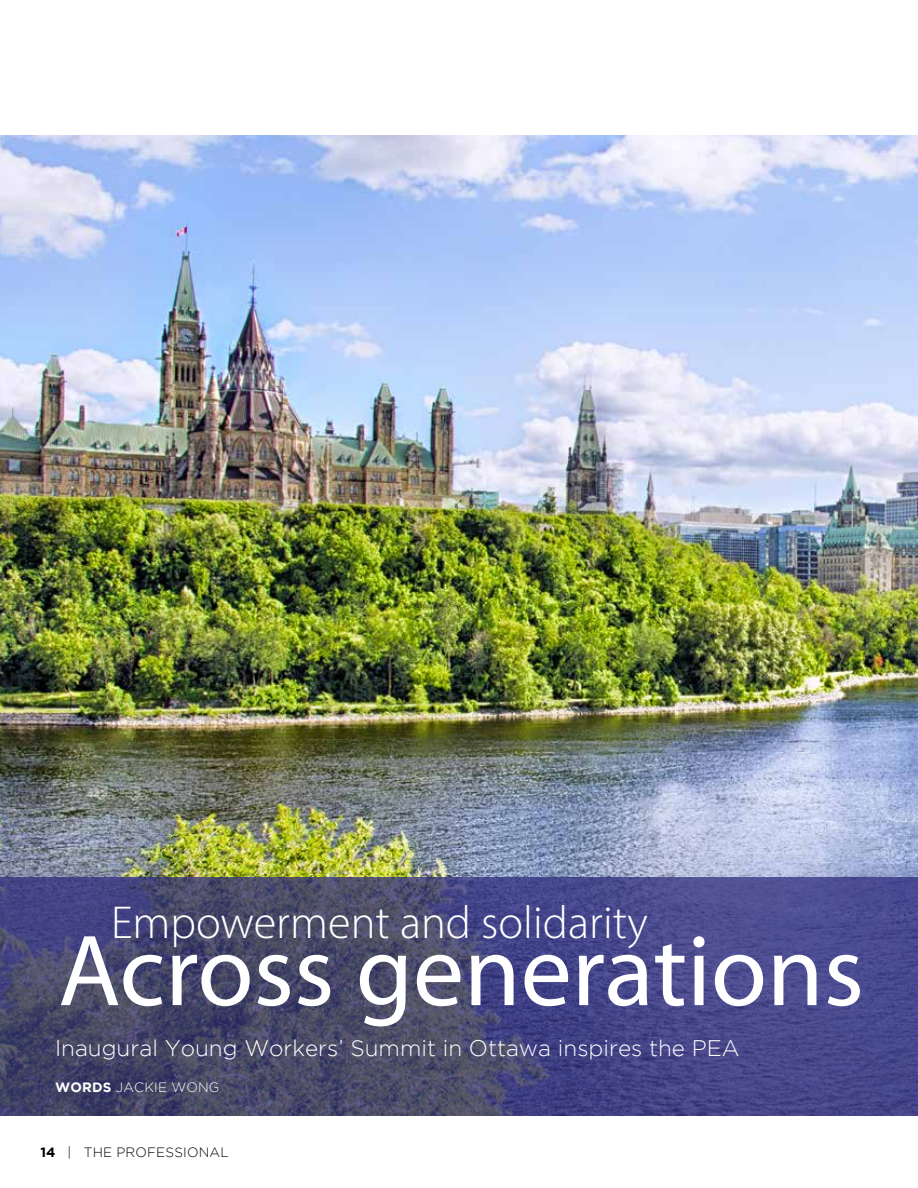
<style>
.page{position:relative;width:918px;height:1188px;background:#fff}
.page>*{position:absolute;margin:0;border:0;box-sizing:border-box;transform-origin:0 0}
.t1{font:102px "Myriad Pro";color:#fff}
.t2{font:300 46.35px "Myriad Pro";color:#fff}
.t3{font:300 22.5px "Gotham";color:#fff}
.t4{font:300 13.5px "Gotham";letter-spacing:.015em;color:#000}
.t5{font:300 13.5px "Gotham";letter-spacing:.015em;color:#fff}
.s1{font-weight:700}
</style>
<div class="page">
<img style="left:0;top:135px;width:918px;height:743px">
<svg style="left:0;top:878px;width:918px;height:238px;background:#464779"></svg>
<h2 class="t2" style="left:111px;top:895px;width:538px">Empowerment and solidarity</h2>
<h1 class="t1" style="left:58px;top:908px;width:807px">Across generations</h1>
<p class="t3" style="left:55px;top:1036px;width:686px">Inaugural Young Workers’ Summit in Ottawa inspires the PEA</p>
<p class="t5" style="left:55px;top:1080px;width:166px"><span class="s1">WORDS</span> JACKIE WONG</p>
<p class="t4" style="left:40px;top:1145px;width:190px"><span class="s1">14</span> | THE PROFESSIONAL</p>
</div>
